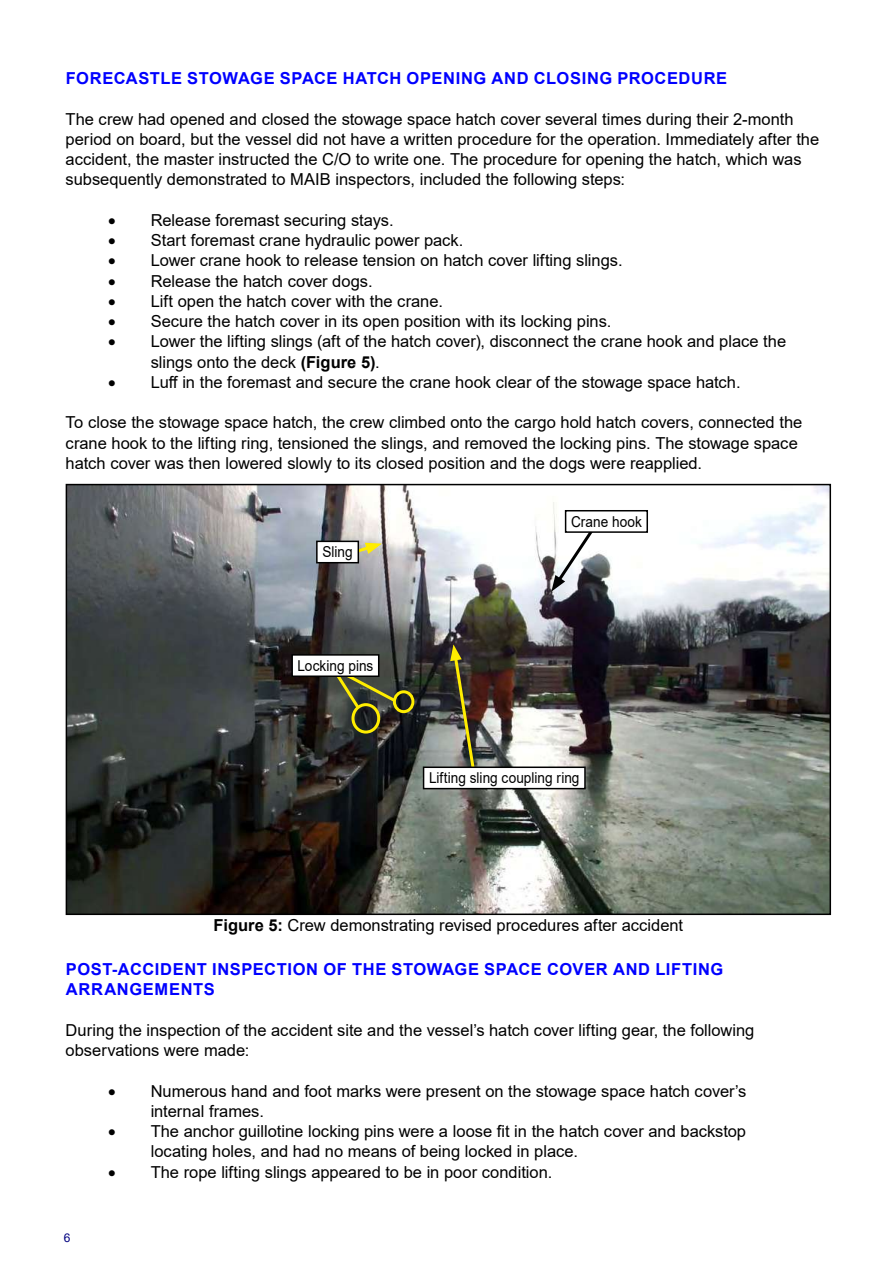
<style>
.page{position:relative;width:893px;height:1263px;background:#fff}
.page>*{position:absolute;margin:0;border:0;box-sizing:border-box;transform-origin:0 0}
.t1{font:16.5px/20.2px "Arial";color:#000}
.t2{font:700 16.5px/20.2px "Arial";letter-spacing:.035em;color:#00f}
.t3{font:15px "Arial";letter-spacing:.005em;color:#000;scale:.91 1}
.t4{font:12px "Arial";color:#000080}
.s1{font-weight:700}
</style>
<div class="page">
<img style="left:69px;top:487px;width:759px;height:425px">
<div style="left:66px;top:484px;width:765px;height:431px;border:2px solid #000"></div>
<svg style="left:450px;top:644px;width:28px;height:122px;background:#62593c"></svg>
<div style="left:424px;top:767px;width:161px;height:22px;background:#fff"></div>
<div style="left:423px;top:766px;width:163px;height:23px;border:2px solid #000"></div>
<svg style="left:551px;top:511px;width:55px;height:81px"></svg>
<div style="left:566px;top:511px;width:81px;height:21px;background:#fff"></div>
<div style="left:565px;top:510px;width:83px;height:23px;border:2px solid #000"></div>
<svg style="left:359px;top:543px;width:23px;height:20px"></svg>
<div style="left:317px;top:541px;width:41px;height:22px;background:#fff"></div>
<div style="left:316px;top:541px;width:43px;height:22px;border:2px solid #000"></div>
<div style="left:351px;top:703px;width:29px;height:30px;border:3px solid #ffed00;border-radius:50%"></div>
<div style="left:393px;top:690px;width:21px;height:23px;border:3px solid #ffed00;border-radius:50%"></div>
<svg style="left:325px;top:658px;width:73px;height:53px;background:#585a37"></svg>
<div style="left:292px;top:655px;width:87px;height:21px;background:#fff"></div>
<div style="left:291px;top:654px;width:88px;height:23px;border:2px solid #000"></div>
<p class="t2" style="left:66px;top:68px;width:663px">FORECASTLE STOWAGE SPACE HATCH OPENING AND CLOSING PROCEDURE</p>
<p class="t1" style="left:66px;top:109px;width:755px">The crew had opened and closed the stowage space hatch cover several times during their 2-month period on board, but the vessel did not have a written procedure for the operation. Immediately after the accident, the master instructed the C/O to write one. The procedure for opening the hatch, which was subsequently demonstrated to MAIB inspectors, included the following steps:</p>
<p class="t1" style="left:108px;top:210px;width:287px">• Release foremast securing stays.</p>
<p class="t1" style="left:108px;top:230px;width:357px">• Start foremast crane hydraulic power pack.</p>
<p class="t1" style="left:108px;top:250px;width:516px">• Lower crane hook to release tension on hatch cover lifting slings.</p>
<p class="t1" style="left:108px;top:271px;width:266px">• Release the hatch cover dogs.</p>
<p class="t1" style="left:108px;top:291px;width:336px">• Lift open the hatch cover with the crane.</p>
<p class="t1" style="left:108px;top:311px;width:505px">• Secure the hatch cover in its open position with its locking pins.</p>
<p class="t1" style="left:151px;top:331px;width:637px;text-indent:-43px">• Lower the lifting slings (aft of the hatch cover), disconnect the crane hook and place the slings onto the deck <span class="s1">(Figure 5)</span>.</p>
<p class="t1" style="left:108px;top:372px;width:634px">• Luff in the foremast and secure the crane hook clear of the stowage space hatch.</p>
<p class="t1" style="left:66px;top:412px;width:738px">To close the stowage space hatch, the crew climbed onto the cargo hold hatch covers, connected the crane hook to the lifting ring, tensioned the slings, and removed the locking pins. The stowage space hatch cover was then lowered slowly to its closed position and the dogs were reapplied.</p>
<p class="t3" style="left:322px;top:542px;width:35px">Sling</p>
<p class="t3" style="left:297px;top:655px;width:85px">Locking pins</p>
<p class="t3" style="left:571px;top:511px;width:79px">Crane hook</p>
<p class="t3" style="left:429px;top:768px;width:167px">Lifting sling coupling ring</p>
<p class="t1" style="left:214px;top:915px;width:471px"><span class="s1">Figure 5:</span> Crew demonstrating revised procedures after accident</p>
<p class="t2" style="left:66px;top:959px;width:659px">POST-ACCIDENT INSPECTION OF THE STOWAGE SPACE COVER AND LIFTING<br>ARRANGEMENTS</p>
<p class="t1" style="left:66px;top:1020px;width:690px">During the inspection of the accident site and the vessel’s hatch cover lifting gear, the following observations were made:</p>
<p class="t1" style="left:151px;top:1081px;width:597px;text-indent:-43px">• Numerous hand and foot marks were present on the stowage space hatch cover’s internal frames.</p>
<p class="t1" style="left:151px;top:1121px;width:597px;text-indent:-43px">• The anchor guillotine locking pins were a loose fit in the hatch cover and backstop locating holes, and had no means of being locked in place.</p>
<p class="t1" style="left:108px;top:1162px;width:446px">• The rope lifting slings appeared to be in poor condition.</p>
<p class="t4" style="left:64px;top:1229px;width:8px">6</p>
</div>
